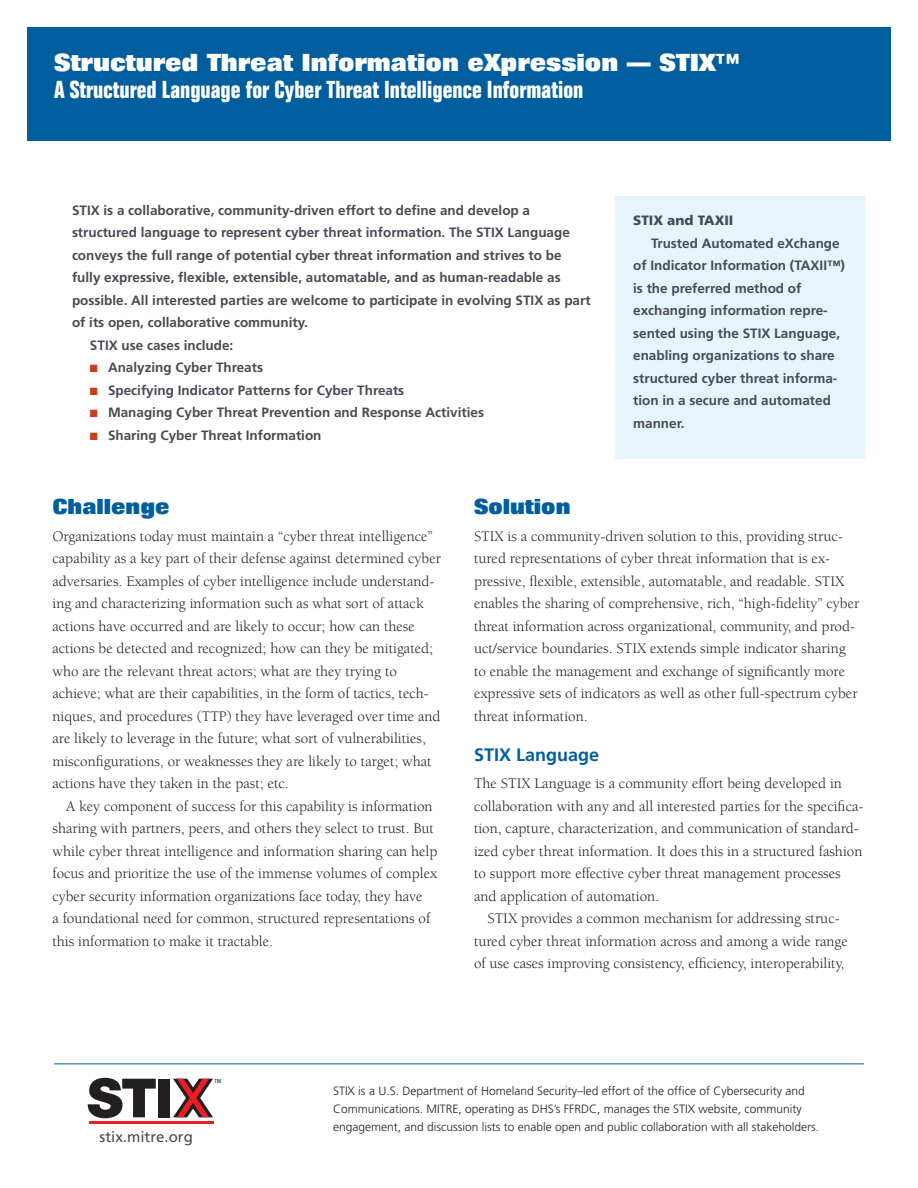
<style>
.page{position:relative;width:918px;height:1188px;background:#fff}
.page>*{position:absolute;margin:0;border:0;box-sizing:border-box;transform-origin:0 0}
.t1{font:900 54.15px "Helvetica Neue";color:#231f20}
.t2{font:700 condensed 24px "Folio Std";color:#fff}
.t3{font:800 24px "Folio Std";color:#fff}
.t4{font:800 21px "Folio Std";color:#005e9e}
.t5{font:700 18px "Frutiger";color:#005e9e}
.t6{font:15px/22.5px "Berkeley Std";color:#231f20}
.t7{font:15px "Frutiger";color:#464b54}
.t8{font:700 13.5px/22.5px "Frutiger";color:#464b54}
.t9{font:900 13.5px "Frutiger";color:#464b54}
.t10{font:300 12px/18px "Frutiger";color:#231f20}
.t11{font:condensed 5.55px "Helvetica Neue";color:#231f20}
.s1{color:#c63e1c}
</style>
<div class="page">
<hr style="left:54px;top:1064px;width:810px;height:1px;background:#005e9e">
<div style="left:27px;top:27px;width:864px;height:113px;background:#005e9e"></div>
<hr style="left:89px;top:1121px;width:125px;height:3px;background:#ee1d23">
<svg style="left:173px;top:1079px;width:40px;height:38px"></svg>
<div style="left:615px;top:197px;width:249px;height:262px;background:#e6f5fa"></div>
<h2 class="t3" style="left:54px;top:49px;width:687px">Structured Threat Information eXpression — STIX™</h2>
<h2 class="t2" style="left:54px;top:76px;width:531px">A Structured Language for Cyber Threat Intelligence Information</h2>
<p class="t8" style="left:72px;top:199px;width:460px">STIX is a collaborative, community-driven effort to define and develop a</p>
<p class="t8" style="left:72px;top:222px;width:499px">structured language to represent cyber threat information. The STIX Language</p>
<p class="t8" style="left:72px;top:244px;width:491px">conveys the full range of potential cyber threat information and strives to be</p>
<p class="t8" style="left:72px;top:267px;width:490px">fully expressive, flexible, extensible, automatable, and as human-readable as</p>
<p class="t8" style="left:72px;top:289px;width:520px">possible. All interested parties are welcome to participate in evolving STIX as part</p>
<p class="t8" style="left:72px;top:312px;width:237px">of its open, collaborative community.</p>
<p class="t8" style="left:90px;top:334px;width:145px">STIX use cases include:</p>
<p class="t8" style="left:90px;top:357px;width:175px"><span class="s1">■</span> Analyzing Cyber Threats</p>
<p class="t8" style="left:90px;top:379px;width:316px"><span class="s1">■</span> Specifying Indicator Patterns for Cyber Threats</p>
<p class="t8" style="left:90px;top:402px;width:396px"><span class="s1">■</span> Managing Cyber Threat Prevention and Response Activities</p>
<p class="t8" style="left:90px;top:424px;width:233px"><span class="s1">■</span> Sharing Cyber Threat Information</p>
<p class="t9" style="left:633px;top:213px;width:102px">STIX and TAXII</p>
<p class="t8" style="left:633px;top:232px;width:213px;text-indent:18px">Trusted Automated eXchange of Indicator Information (TAXII™) is the preferred method of exchanging information repre&shy;sented using the STIX Language, enabling organizations to share structured cyber threat informa&shy;tion in a secure and automated manner.</p>
<h3 class="t4" style="left:52px;top:494px;width:119px">Challenge</h3>
<p class="t6" style="left:52px;top:525px;width:390px">Organizations today must maintain a “cyber threat intelligence” capability as a key part of their defense against determined cyber adversaries. Examples of cyber intelligence include understand&shy;ing and characterizing information such as what sort of attack actions have occurred and are likely to occur; how can these actions be detected and recognized; how can they be mitigated; who are the relevant threat actors; what are they trying to achieve; what are their capabilities, in the form of tactics, tech&shy;niques, and procedures (TTP) they have leveraged over time and are likely to leverage in the future; what sort of vulnerabilities, misconfigurations, or weaknesses they are likely to target; what actions have they taken in the past; etc.</p>
<p class="t6" style="left:52px;top:795px;width:387px;text-indent:14px">A key component of success for this capability is information sharing with partners, peers, and others they select to trust. But while cyber threat intelligence and information sharing can help focus and prioritize the use of the immense volumes of complex cyber security information organizations face today, they have<br>a foundational need for common, structured representations of this information to make it tractable.</p>
<h3 class="t4" style="left:474px;top:494px;width:98px">Solution</h3>
<p class="t6" style="left:474px;top:525px;width:387px">STIX is a community-driven solution to this, providing struc&shy;tured representations of cyber threat information that is ex&shy;pressive, flexible, extensible, automatable, and readable. STIX enables the sharing of comprehensive, rich, “high-fidelity” cyber threat information across organizational, community, and prod&shy;uct/service boundaries. STIX extends simple indicator sharing to enable the management and exchange of significantly more expressive sets of indicators as well as other full-spectrum cyber threat information.</p>
<p class="t5" style="left:474px;top:744px;width:127px">STIX Language</p>
<p class="t6" style="left:474px;top:772px;width:369px">The STIX Language is a community effort being developed in</p>
<p class="t6" style="left:474px;top:795px;width:391px">collaboration with any and all interested parties for the specifica-</p>
<p class="t6" style="left:474px;top:817px;width:386px">tion, capture, characterization, and communication of standard-</p>
<p class="t6" style="left:474px;top:840px;width:390px">ized cyber threat information. It does this in a structured fashion</p>
<p class="t6" style="left:474px;top:862px;width:368px">to support more effective cyber threat management processes</p>
<p class="t6" style="left:474px;top:885px;width:187px">and application of automation.</p>
<p class="t6" style="left:488px;top:907px;width:354px">STIX provides a common mechanism for addressing struc-</p>
<p class="t6" style="left:474px;top:930px;width:375px">tured cyber threat information across and among a wide range</p>
<p class="t6" style="left:474px;top:952px;width:372px">of use cases improving consistency, efficiency, interoperability,</p>
<h1 class="t1" style="left:87px;top:1066px;width:87px">STI</h1>
<p class="t11" style="left:214px;top:1078px;width:8px">TM</p>
<p class="t7" style="left:100px;top:1128px;width:95px">stix.mitre.org</p>
<p class="t10" style="left:333px;top:1082px;width:488px">STIX is a U.S. Department of Homeland Security–led effort of the office of Cybersecurity and<br>Communications. MITRE, operating as DHS’s FFRDC, manages the STIX website, community engagement, and discussion lists to enable open and public collaboration with all stakeholders.</p>
</div>
